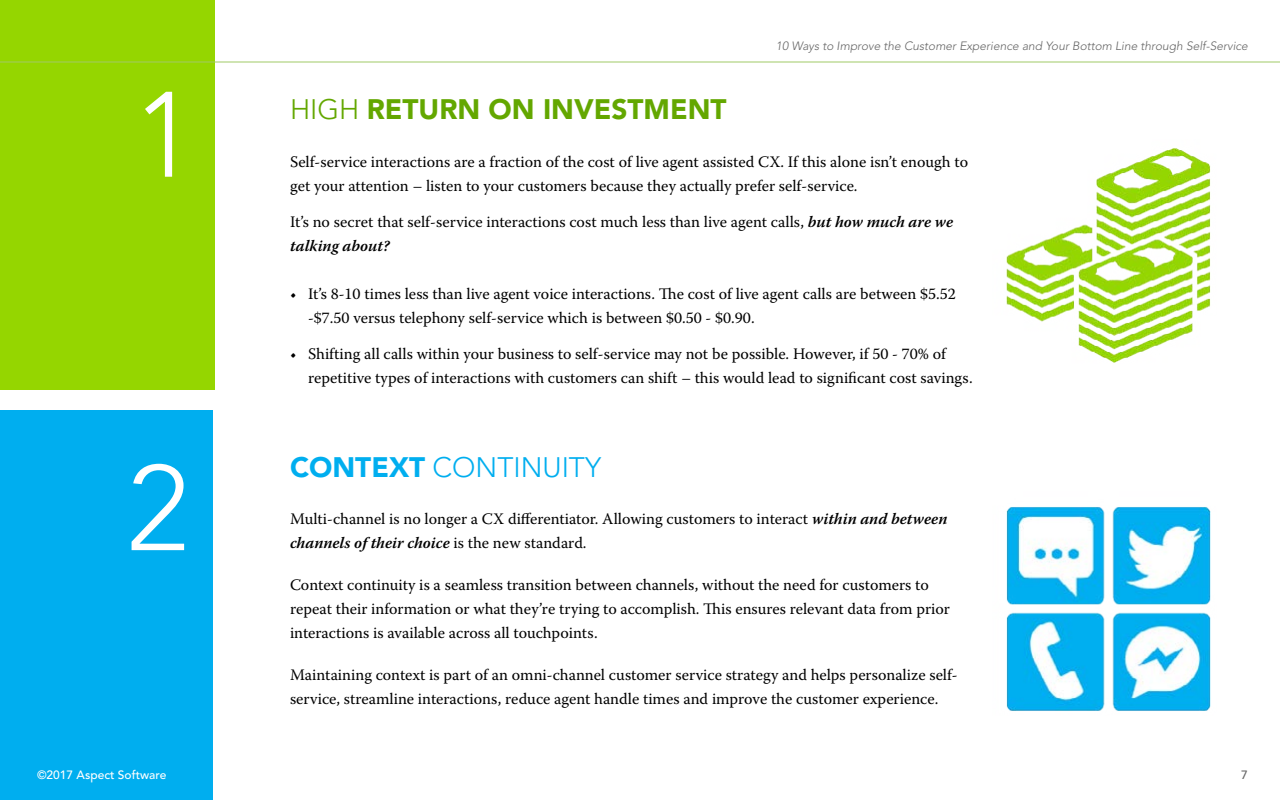
<style>
.page{position:relative;width:1280px;height:800px;background:#fff}
.page>*{position:absolute;margin:0;border:0;box-sizing:border-box;transform-origin:0 0}
.t1{font:300 120px "Avenir LT Std";color:#fff}
.t2{font:900 28px "Avenir LT Std";color:#63a700}
.t3{font:300 28px "Avenir LT Std";color:#00aeef}
.t4{font:16px/24px "Warnock Pro";color:#000}
.t5{font:italic 300 12px "Avenir LT Std";color:#666}
.t6{font:500 12px "Avenir LT Std";color:#fff}
.t7{font:500 12px "Avenir LT Std";color:#666}
.s1{font-weight:300}
.s2{font-weight:600;font-style:italic}
.s3{font-weight:900}
</style>
<div class="page">
<div style="left:0;top:410px;width:212px;height:390px;background:#00aeef"></div>
<div style="left:0;top:0;width:215px;height:390px;background:#95d600"></div>
<img style="left:1006px;top:148px;width:205px;height:215px">
<img style="left:1006px;top:507px;width:205px;height:204px">
<hr style="left:0;top:62px;width:1280px;height:1px;background:#a1ca66">
<h1 class="t1" style="left:134px;top:65px;width:64px">1</h1>
<h1 class="t1" style="left:127px;top:438px;width:64px">2</h1>
<h2 class="t2" style="left:290px;top:92px;width:438px"><span class="s1">HIGH</span> RETURN ON INVESTMENT</h2>
<p class="t5" style="left:776px;top:39px;width:474px">10 Ways to Improve the Customer Experience and Your Bottom Line through Self-Service</p>
<p class="t4" style="left:290px;top:150px;width:680px">Self-service interactions are a fraction of the cost of live agent assisted CX. If this alone isn’t enough to get your attention – listen to your customers because they actually prefer self-service.</p>
<p class="t4" style="left:290px;top:210px;width:665px">It’s no secret that self-service interactions cost much less than live agent calls, <span class="s2">but how much are we talking about?</span></p>
<p class="t4" style="left:308px;top:282px;width:649px;text-indent:-18px">• It’s 8-10 times less than live agent voice interactions. The cost of live agent calls are between $5.52 -$7.50 versus telephony self-service which is between $0.50 - $0.90.</p>
<p class="t4" style="left:308px;top:342px;width:666px;text-indent:-18px">• Shifting all calls within your business to self-service may not be possible. However, if 50 - 70% of repetitive types of interactions with customers can shift – this would lead to significant cost savings.</p>
<h2 class="t3" style="left:290px;top:451px;width:313px"><span class="s3">CONTEXT</span> CONTINUITY</h2>
<p class="t4" style="left:290px;top:506px;width:659px">Multi-channel is no longer a CX differentiator. Allowing customers to interact <span class="s2">within and between channels of their choice</span> is the new standard.</p>
<p class="t4" style="left:290px;top:572px;width:662px">Context continuity is a seamless transition between channels, without the need for customers to repeat their information or what they’re trying to accomplish. This ensures relevant data from prior interactions is available across all touchpoints.</p>
<p class="t4" style="left:290px;top:662px;width:669px">Maintaining context is part of an omni-channel customer service strategy and helps personalize self&shy;service, streamline interactions, reduce agent handle times and improve the customer experience.</p>
<p class="t6" style="left:37px;top:768px;width:131px">©2017 Aspect Software</p>
<p class="t7" style="left:1241px;top:768px;width:8px">7</p>
</div>
